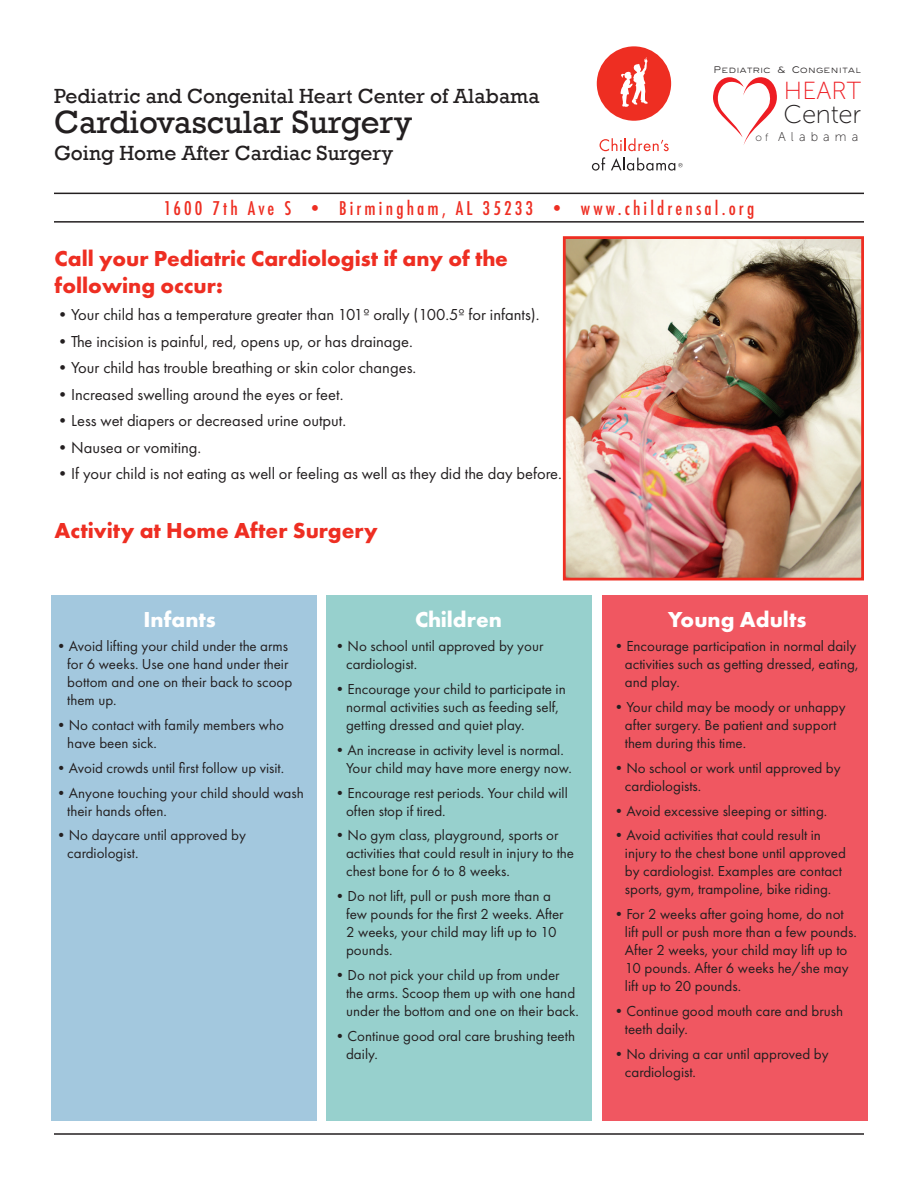
<style>
.page{position:relative;width:918px;height:1188px;background:#fff}
.page>*{position:absolute;margin:0;border:0;box-sizing:border-box;transform-origin:0 0}
.t1{font:33px "Rockwell";color:#231f20}
.t2{font:25.65px "Museo Sans 100";letter-spacing:-.01em;color:#231f20}
.t3{font:24.6px "Museo Sans 100";color:#ee1d23}
.t4{font:700 22.5px/27px "Futura PT";color:#ee2e22}
.t5{font:700 22.5px "Futura PT";color:#fff}
.t6{font:21px "Rockwell";color:#231f20}
.t7{font:500 condensed 18.3px "Futura";letter-spacing:.17em;color:#ee2e22}
.t8{font:16.5px "Futura PT";color:#231f20}
.t9{font:15px/18px "Futura PT";color:#231f20}
.t10{font:12.75px "Museo Sans 100";letter-spacing:.4em;color:#231f20}
.t11{font:10.65px "Eyeglass Normal";letter-spacing:.025em;color:#231f20}
.s1{font-size:10.65px}
</style>
<div class="page">
<div style="left:602px;top:596px;width:265px;height:525px;background:#f05761"></div>
<div style="left:327px;top:596px;width:265px;height:525px;background:#97d0cd"></div>
<div style="left:52px;top:596px;width:265px;height:525px;background:#a3c8de"></div>
<div style="left:597px;top:46px;width:74px;height:75px;background:#ee2e22;border-radius:50%"></div>
<svg style="left:620px;top:57px;width:28px;height:50px"></svg>
<svg style="left:600px;top:138px;width:69px;height:13px"></svg>
<svg style="left:592px;top:157px;width:13px;height:14px"></svg>
<svg style="left:611px;top:158px;width:72px;height:13px"></svg>
<hr style="left:54px;top:193px;width:810px;height:1px;background:#231f20">
<hr style="left:54px;top:221px;width:810px;height:2px;background:#231f20">
<hr style="left:54px;top:1133px;width:810px;height:2px;background:#231f20">
<img style="left:567px;top:240px;width:293px;height:337px">
<div style="left:563px;top:236px;width:301px;height:345px;border:3px solid #ee2e22"></div>
<svg style="left:713px;top:77px;width:64px;height:68px"></svg>
<p class="t11" style="left:713px;top:64px;width:149px">Pediatric &amp; Congenital</p>
<p class="t3" style="left:784px;top:78px;width:79px">HEART</p>
<p class="t6" style="left:54px;top:84px;width:487px">Pediatric and Congenital Heart Center of Alabama</p>
<p class="t1" style="left:54px;top:103px;width:360px">Cardiovascular Surgery</p>
<p class="t6" style="left:54px;top:141px;width:341px">Going Home After Cardiac Surgery</p>
<p class="t7" style="left:164px;top:196px;width:592px">1600 7th Ave S • Birmingham, AL 35233 • www.childrensal.org</p>
<p class="t4" style="left:55px;top:245px;width:455px">Call your Pediatric Cardiologist if any of the following occur:</p>
<p class="t8" style="left:55px;top:305px;width:486px">•Your child has a temperature greater than 101º orally (100.5º for infants).</p>
<p class="t8" style="left:55px;top:331px;width:360px">•The incision is painful, red, opens up, or has drainage.</p>
<p class="t8" style="left:55px;top:358px;width:363px">•Your child has trouble breathing or skin color changes.</p>
<p class="t8" style="left:55px;top:384px;width:290px">•Increased swelling around the eyes or feet.</p>
<p class="t8" style="left:55px;top:411px;width:293px">•Less wet diapers or decreased urine output.</p>
<p class="t8" style="left:55px;top:437px;width:148px">•Nausea or vomiting.</p>
<p class="t8" style="left:55px;top:464px;width:509px">•If your child is not eating as well or feeling as well as they did the day before.</p>
<p class="t4" style="left:55px;top:516px;width:325px">Activity at Home After Surgery</p>
<p class="t2" style="left:784px;top:100px;width:79px">Center</p>
<p class="t10" style="left:756px;top:130px;width:104px"><span class="s1">of</span> Alabama</p>
<p class="t5" style="left:144px;top:604px;width:74px">Infants</p>
<p class="t9" style="left:67px;top:637px;width:227px;text-indent:-14px">•Avoid lifting your child under the arms for 6 weeks. Use one hand under their bottom and one on their back to scoop them up.</p>
<p class="t9" style="left:67px;top:716px;width:218px;text-indent:-14px">•No contact with family members who have been sick.</p>
<p class="t9" style="left:54px;top:759px;width:232px">•Avoid crowds until first follow up visit.</p>
<p class="t9" style="left:67px;top:783px;width:238px;text-indent:-14px">•Anyone touching your child should wash their hands often.</p>
<p class="t9" style="left:67px;top:826px;width:180px;text-indent:-14px">•No daycare until approved by cardiologist.</p>
<p class="t5" style="left:415px;top:604px;width:88px">Children</p>
<p class="t9" style="left:346px;top:637px;width:199px;text-indent:-14px">•No school until approved by your cardiologist.</p>
<p class="t9" style="left:346px;top:680px;width:221px;text-indent:-14px">•Encourage your child to participate in normal activities such as feeding self, getting dressed and quiet play.</p>
<p class="t9" style="left:346px;top:741px;width:227px;text-indent:-14px">•An increase in activity level is normal.<br>Your child may have more energy now.</p>
<p class="t9" style="left:346px;top:783px;width:223px;text-indent:-14px">•Encourage rest periods. Your child will often stop if tired.</p>
<p class="t9" style="left:346px;top:826px;width:229px;text-indent:-14px">•No gym class, playground, sports or activities that could result in injury to the chest bone for 6 to 8 weeks.</p>
<p class="t9" style="left:346px;top:887px;width:219px;text-indent:-14px">•Do not lift, pull or push more than a few pounds for the first 2 weeks. After<br>2 weeks, your child may lift up to 10 pounds.</p>
<p class="t9" style="left:346px;top:966px;width:234px;text-indent:-14px">•Do not pick your child up from under the arms. Scoop them up with one hand under the bottom and one on their back.</p>
<p class="t9" style="left:346px;top:1026px;width:231px;text-indent:-14px">•Continue good oral care brushing teeth daily.</p>
<p class="t5" style="left:668px;top:604px;width:140px">Young Adults</p>
<p class="t9" style="left:625px;top:637px;width:235px;text-indent:-14px">•Encourage participation in normal daily activities such as getting dressed, eating, and play.</p>
<p class="t9" style="left:625px;top:698px;width:222px;text-indent:-14px">•Your child may be moody or unhappy after surgery. Be patient and support them during this time.</p>
<p class="t9" style="left:625px;top:759px;width:217px;text-indent:-14px">•No school or work until approved by cardiologists.</p>
<p class="t9" style="left:611px;top:801px;width:217px">•Avoid excessive sleeping or sitting.</p>
<p class="t9" style="left:625px;top:826px;width:223px;text-indent:-14px">•Avoid activities that could result in injury to the chest bone until approved by cardiologist. Examples are contact sports, gym, trampoline, bike riding.</p>
<p class="t9" style="left:625px;top:905px;width:233px;text-indent:-14px">•For 2 weeks after going home, do not lift pull or push more than a few pounds.<br>After 2 weeks, your child may lift up to 10 pounds. After 6 weeks he/she may lift up to 20 pounds.</p>
<p class="t9" style="left:625px;top:1002px;width:220px;text-indent:-14px">•Continue good mouth care and brush teeth daily.</p>
<p class="t9" style="left:625px;top:1044px;width:205px;text-indent:-14px">•No driving a car until approved by cardiologist.</p>
</div>
